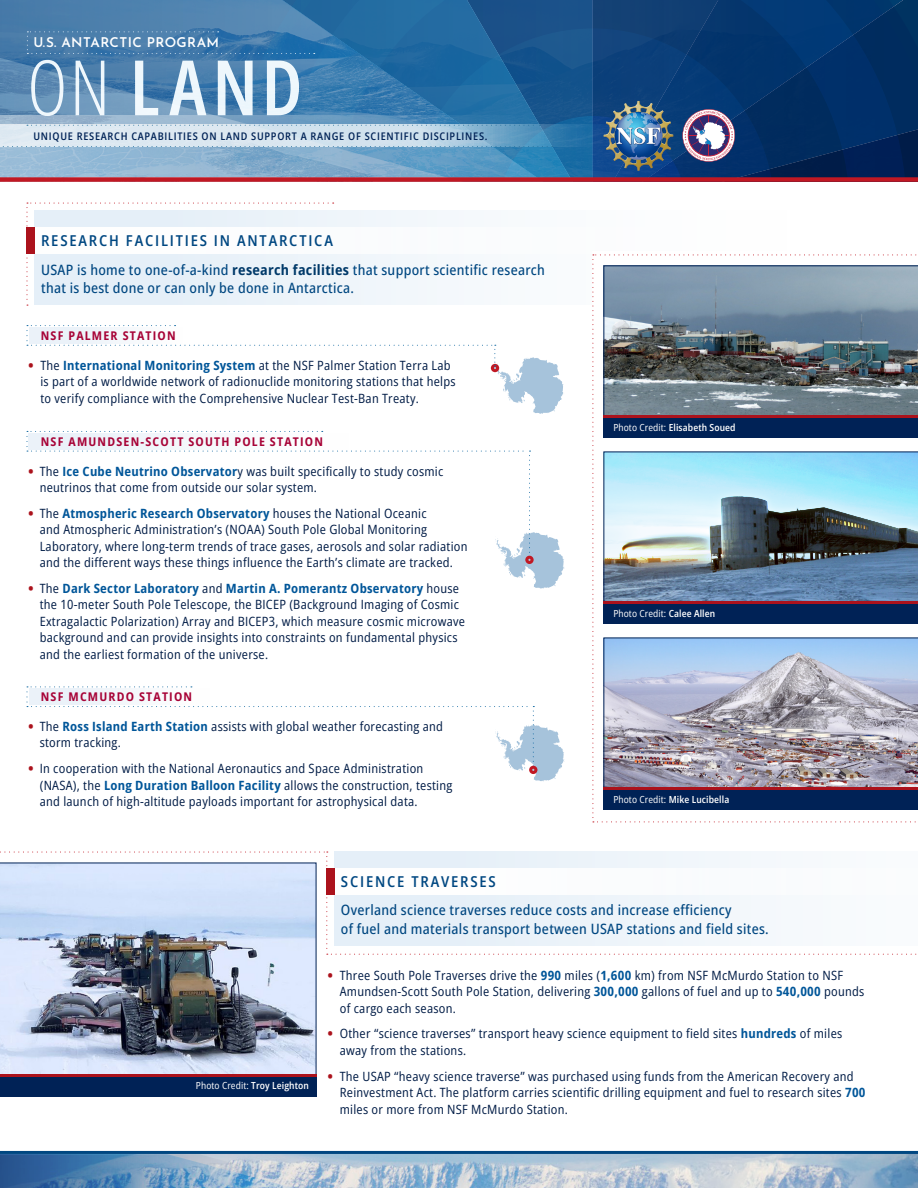
<style>
.page{position:relative;width:918px;height:1188px;background:#fff}
.page>*{position:absolute;margin:0;border:0;box-sizing:border-box;transform-origin:0 0}
.t1{font:600 76.5px "Open Sans Condensed";color:#e8f0f8}
.Open_Sans_Main_Headers{font:600 semi-condensed 15px "Open Sans";letter-spacing:.12em;color:#004781}
.Heading-IntroParagraph{font:500 semi-condensed 14.25px/18.8px "Open Sans";letter-spacing:.02em;color:#004781}
.new-Main_Paragraph{font:600 13.5px "Josefin Sans";letter-spacing:.03em;color:#fff}
.new-Sky_Main_Paragraph{font:semi-condensed 12.75px/16.5px "Open Sans";letter-spacing:.02em;color:#001c46}
.Josefin-pg1-SubHeadings--RED{font:700 semi-condensed 12px "Open Sans";letter-spacing:.1em;color:#a70337}
.Main_Subtitle{font:600 semi-condensed 10.5px "Open Sans";letter-spacing:.07em;color:#002256}
.pg1-Image_Credits{font:600 semi-condensed 9.75px "Open Sans";letter-spacing:.01em;color:#fff}
.pg1-Image_Credits-2{font:semi-condensed 9.75px "Open Sans";letter-spacing:.01em;color:#fff}
.s1{font-weight:300}
.s2{font-weight:700;color:#003969}
.s3{font-weight:800;font-stretch:normal;color:#ab121c}
.s4{font-weight:700;color:#005699}
.s5{font-weight:400}
.s6{font-weight:600}
</style>
<div class="page">
<img style="left:376px;top:1154px;width:542px;height:34px">
<svg style="left:0;top:1154px;width:376px;height:34px;background:#7fa1c1"></svg>
<svg style="left:0;top:852px;width:917px;height:103px"></svg>
<div style="left:326px;top:868px;width:8px;height:27px;background:#ab121c"></div>
<img style="left:0;top:863px;width:316px;height:211px">
<div style="left:0;top:1076px;width:316px;height:20px;background:#002256"></div>
<hr style="left:0;top:1074px;width:316px;height:2px;background:#ab121c">
<img style="left:0;top:0;width:918px;height:822px">
<hr style="left:0;top:1151px;width:918px;height:3px;background:#004781">
<p class="new-Main_Paragraph" style="left:33px;top:31px;width:187px">U.S. ANTARCTIC PROGRAM</p>
<h1 class="t1" style="left:27px;top:35px;width:277px"><span class="s1">ON</span> LAND</h1>
<p class="Main_Subtitle" style="left:33px;top:129px;width:456px">UNIQUE RESEARCH CAPABILITIES ON LAND SUPPORT A RANGE OF SCIENTIFIC DISCIPLINES.</p>
<p class="Open_Sans_Main_Headers" style="left:41px;top:231px;width:293px">RESEARCH FACILITIES IN ANTARCTICA</p>
<p class="Heading-IntroParagraph" style="left:41px;top:260px;width:505px">USAP is home to one-of-a-kind <span class="s2">research facilities</span> that support scientific research that is best done or can only be done in Antarctica.</p>
<p class="Josefin-pg1-SubHeadings--RED" style="left:41px;top:327px;width:136px">NSF PALMER STATION</p>
<p class="new-Sky_Main_Paragraph" style="left:40px;top:356px;width:417px;text-indent:-12px"><span class="s3">•</span> The <span class="s4">International Monitoring System</span> at the NSF Palmer Station Terra Lab is part of a worldwide network of radionuclide monitoring stations that helps to verify compliance with the Comprehensive Nuclear Test-Ban Treaty.</p>
<p class="Josefin-pg1-SubHeadings--RED" style="left:41px;top:433px;width:284px">NSF AMUNDSEN-SCOTT SOUTH POLE STATION</p>
<p class="new-Sky_Main_Paragraph" style="left:40px;top:462px;width:405px;text-indent:-11px"><span class="s3">•</span> The <span class="s4">Ice Cube Neutrino Observator</span>y was built specifically to study cosmic neutrinos that come from outside our solar system.</p>
<p class="new-Sky_Main_Paragraph" style="left:40px;top:505px;width:429px;text-indent:-11px"><span class="s3">•</span> The <span class="s4">Atmospheric Research Observatory</span> houses the National Oceanic<br>and Atmospheric Administration’s (NOAA) South Pole Global Monitoring Laboratory, where long-term trends of trace gases, aerosols and solar radiation and the different ways these things influence the Earth’s climate are tracked.</p>
<p class="new-Sky_Main_Paragraph" style="left:40px;top:580px;width:427px;text-indent:-11px"><span class="s3">•</span> The <span class="s4">Dark Sector Laboratory</span> and <span class="s4">Martin A. Pomerantz Observatory</span> house the 10-meter South Pole Telescope, the BICEP (Background Imaging of Cosmic Extragalactic Polarization) Array and BICEP3, which measure cosmic microwave background and can provide insights into constraints on fundamental physics and the earliest formation of the universe.</p>
<p class="Josefin-pg1-SubHeadings--RED" style="left:41px;top:688px;width:153px">NSF MCMURDO STATION</p>
<p class="new-Sky_Main_Paragraph" style="left:40px;top:718px;width:405px;text-indent:-11px"><span class="s3">•</span> The <span class="s4">Ross Island Earth Station</span> assists with global weather forecasting and storm tracking.</p>
<p class="new-Sky_Main_Paragraph" style="left:40px;top:760px;width:414px;text-indent:-11px"><span class="s3">•</span> In cooperation with the National Aeronautics and Space Administration (NASA), the <span class="s4">Long Duration Balloon Facility</span> allows the construction, testing and launch of high-altitude payloads important for astrophysical data.</p>
<p class="pg1-Image_Credits" style="left:613px;top:421px;width:124px"><span class="s5">Photo Credit:</span> Elisabeth Soued</p>
<p class="pg1-Image_Credits-2" style="left:613px;top:607px;width:103px">Photo Credit: <span class="s6">Calee Allen</span></p>
<p class="pg1-Image_Credits" style="left:613px;top:793px;width:117px"><span class="s5">Photo Credit:</span> Mike Lucibella</p>
<p class="pg1-Image_Credits-2" style="left:196px;top:1079px;width:114px">Photo Credit: <span class="s6">Troy Leighton</span></p>
<p class="Open_Sans_Main_Headers" style="left:341px;top:871px;width:156px">SCIENCE TRAVERSES</p>
<p class="Heading-IntroParagraph" style="left:341px;top:901px;width:429px">Overland science traverses reduce costs and increase efficiency<br>of fuel and materials transport between USAP stations and field sites.</p>
<p class="new-Sky_Main_Paragraph" style="left:340px;top:966px;width:526px;text-indent:-12px"><span class="s3">•</span> Three South Pole Traverses drive the <span class="s4">990</span> miles (<span class="s4">1,600</span> km) from NSF McMurdo Station to NSF<br>Amundsen-Scott South Pole Station, delivering <span class="s4">300,000</span> gallons of fuel and up to <span class="s4">540,000</span> pounds of cargo each season.</p>
<p class="new-Sky_Main_Paragraph" style="left:340px;top:1025px;width:504px;text-indent:-12px"><span class="s3">•</span> Other “science traverses” transport heavy science equipment to field sites <span class="s4">hundreds</span> of miles away from the stations.</p>
<p class="new-Sky_Main_Paragraph" style="left:340px;top:1067px;width:527px;text-indent:-12px"><span class="s3">•</span> The USAP “heavy science traverse” was purchased using funds from the American Recovery and<br>Reinvestment Act. The platform carries scientific drilling equipment and fuel to research sites <span class="s4">700 </span>miles or more from NSF McMurdo Station.</p>
</div>
